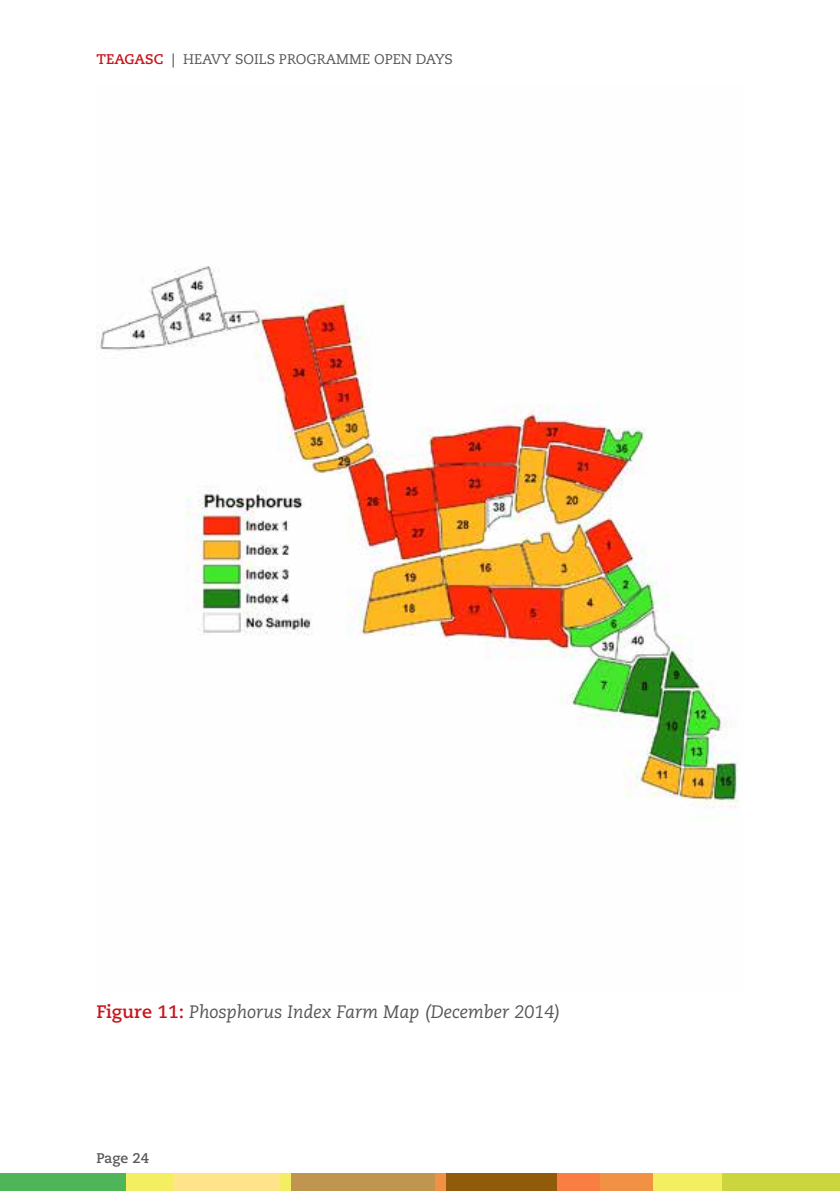
<style>
.page{position:relative;width:840px;height:1191px;background:#fff}
.page>*{position:absolute;margin:0;border:0;box-sizing:border-box;transform-origin:0 0}
.t1{font:italic 18px "Caecilia LT Std";color:#58585b}
.t2{font:14px "Caecilia LT Std";color:#58585b}
.t3{font:700 14px "Caecilia LT Std";color:#58585b}
.s1{font-weight:700;color:#c4161c}
.s2{font-weight:700}
.s3{font-weight:700;font-style:normal;color:#c4161c}
</style>
<div class="page">
<div style="left:0;top:1174px;width:126px;height:17px;background:#4eb659"></div>
<div style="left:173px;top:1174px;width:108px;height:17px;background:#ffe48c"></div>
<div style="left:126px;top:1174px;width:47px;height:17px;background:#f4ee62"></div>
<div style="left:290px;top:1174px;width:145px;height:17px;background:#bf954f"></div>
<div style="left:281px;top:1174px;width:10px;height:17px;background:#f4ee62"></div>
<div style="left:445px;top:1174px;width:112px;height:17px;background:#925b0b"></div>
<div style="left:435px;top:1174px;width:10px;height:17px;background:#f19144"></div>
<div style="left:599px;top:1174px;width:54px;height:17px;background:#f19144"></div>
<div style="left:556px;top:1174px;width:43px;height:17px;background:#fa7d43"></div>
<div style="left:721px;top:1174px;width:118px;height:17px;background:#cbd53e"></div>
<div style="left:653px;top:1174px;width:68px;height:17px;background:#f4ee62"></div>
<img style="left:97px;top:266px;width:642px;height:542px">
<p class="t2" style="left:96px;top:51px;width:356px"><span class="s1">Teagasc</span> <span class="s2">|</span> HEAVY SOILS PROGRAMME OPEN DAYS</p>
<p class="t1" style="left:96px;top:1001px;width:465px"><span class="s3">Figure 11:</span> Phosphorus Index Farm Map (December 2014)</p>
<p class="t3" style="left:96px;top:1149px;width:54px">Page 24</p>
</div>
